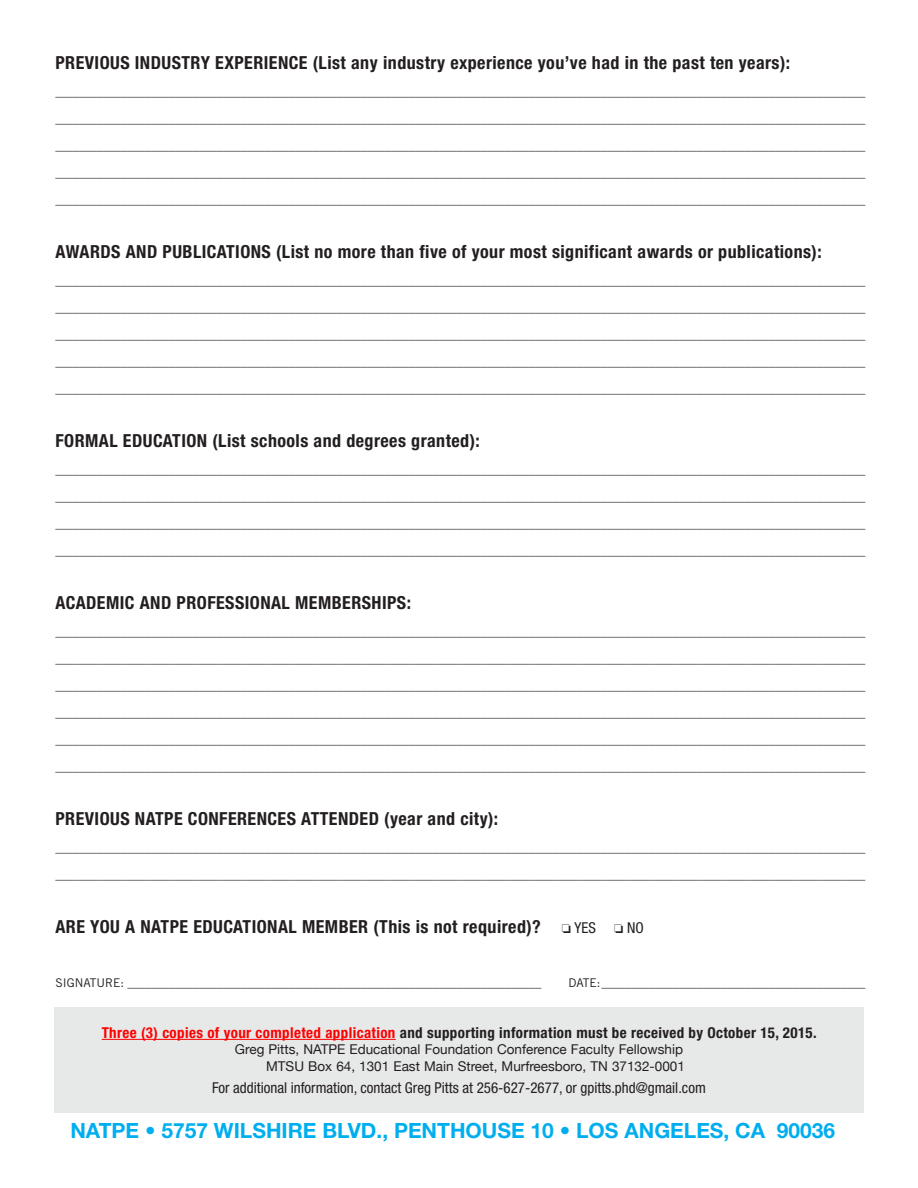
<style>
.page{position:relative;width:918px;height:1188px;background:#fff}
.page>*{position:absolute;margin:0;border:0;box-sizing:border-box;transform-origin:0 0}
.t1{font:700 21px "Helvetica Neue";color:#00aeef}
.t2{font:700 condensed 18px "Helvetica Neue";letter-spacing:.025em;color:#231f20}
.t3{font:700 condensed 15px "Helvetica Neue";letter-spacing:.025em;color:#231f20}
.t4{font:condensed 15px "Helvetica Neue";color:#231f20}
.t5{font:13.5px/16.5px "Helvetica Neue";color:#231f20;text-align:right}
.t6{font:12px "Trade Gothic";color:#231f20}
.s1{font-weight:400;font-size:15px}
.s2{color:#f00}
</style>
<div class="page">
<div style="left:54px;top:1007px;width:810px;height:105px;background:#e7e8e8"></div>
<hr style="left:102px;top:1039px;width:294px;height:1px;background:#f00">
<h2 class="t2" style="left:56px;top:52px;width:736px">Previous Industry Experience (List any industry experience you’ve had in the past ten years):</h2>
<p class="t6" style="left:56px;top:85px;width:811px">_______________________________________________________________________________________________________________________________________</p>
<p class="t6" style="left:56px;top:112px;width:811px">_______________________________________________________________________________________________________________________________________</p>
<p class="t6" style="left:56px;top:139px;width:811px">_______________________________________________________________________________________________________________________________________</p>
<p class="t6" style="left:56px;top:166px;width:811px">_______________________________________________________________________________________________________________________________________</p>
<p class="t6" style="left:56px;top:193px;width:811px">_______________________________________________________________________________________________________________________________________</p>
<h2 class="t2" style="left:56px;top:241px;width:82px">Awards and</h2>
<h2 class="t2" style="left:163px;top:241px;width:661px">Publications (List no more than five of your most significant awards or publications):</h2>
<p class="t6" style="left:56px;top:274px;width:811px">_______________________________________________________________________________________________________________________________________</p>
<p class="t6" style="left:56px;top:301px;width:811px">_______________________________________________________________________________________________________________________________________</p>
<p class="t6" style="left:56px;top:328px;width:811px">_______________________________________________________________________________________________________________________________________</p>
<p class="t6" style="left:56px;top:355px;width:811px">_______________________________________________________________________________________________________________________________________</p>
<p class="t6" style="left:56px;top:382px;width:811px">_______________________________________________________________________________________________________________________________________</p>
<h2 class="t2" style="left:56px;top:430px;width:426px">Formal Education (List schools and degrees granted):</h2>
<p class="t6" style="left:56px;top:463px;width:811px">_______________________________________________________________________________________________________________________________________</p>
<p class="t6" style="left:56px;top:490px;width:811px">_______________________________________________________________________________________________________________________________________</p>
<p class="t6" style="left:56px;top:517px;width:811px">_______________________________________________________________________________________________________________________________________</p>
<p class="t6" style="left:56px;top:544px;width:811px">_______________________________________________________________________________________________________________________________________</p>
<h2 class="t2" style="left:56px;top:592px;width:96px">Academic and</h2>
<h2 class="t2" style="left:177px;top:592px;width:41px">Profess</h2>
<h2 class="t2" style="left:245px;top:592px;width:168px">ional Memberships:</h2>
<p class="t6" style="left:56px;top:625px;width:811px">_______________________________________________________________________________________________________________________________________</p>
<p class="t6" style="left:56px;top:652px;width:811px">_______________________________________________________________________________________________________________________________________</p>
<p class="t6" style="left:56px;top:679px;width:811px">_______________________________________________________________________________________________________________________________________</p>
<p class="t6" style="left:56px;top:706px;width:811px">_______________________________________________________________________________________________________________________________________</p>
<p class="t6" style="left:56px;top:733px;width:811px">_______________________________________________________________________________________________________________________________________</p>
<p class="t6" style="left:56px;top:760px;width:811px">_______________________________________________________________________________________________________________________________________</p>
<h2 class="t2" style="left:56px;top:808px;width:266px">Previous NATPE Conferences Attended</h2>
<h2 class="t2" style="left:384px;top:808px;width:115px">(year and city):</h2>
<p class="t6" style="left:56px;top:841px;width:811px">_______________________________________________________________________________________________________________________________________</p>
<p class="t6" style="left:56px;top:868px;width:811px">_______________________________________________________________________________________________________________________________________</p>
<h2 class="t2" style="left:56px;top:916px;width:590px">Are you a NATPE Educational member (This is not required)? ❏ <span class="s1">yes</span> ❏ <span class="s1">no</span></h2>
<p class="t6" style="left:56px;top:976px;width:487px">SIGNATURE: _____________________________________________________________________</p>
<p class="t6" style="left:568px;top:976px;width:298px">DATE:____________________________________________</p>
<p class="t3" style="left:102px;top:1023px;width:717px"><span class="s2">Three (3) copies of your completed application</span> and supporting information must be received by October 15, 2015.</p>
<p class="t5" style="left:235px;top:1041px;width:451px">Greg Pitts, NATPE Educational Foundation Conference Faculty Fellowship<br>MTSU Box 64, 1301 East Main Street, Murfreesboro, TN 37132-0001</p>
<p class="t4" style="left:212px;top:1079px;width:495px">For additional information, contact Greg Pitts at 256-627-2677, or gpitts.phd@gmail.com</p>
<h1 class="t1" style="left:70px;top:1118px;width:353px">NATPE • 5757 WILSHIRE BLVD., PENT</h1>
<h1 class="t1" style="left:450px;top:1118px;width:387px">HOUSE 10 • LOS ANGELES, CA 90036</h1>
</div>
